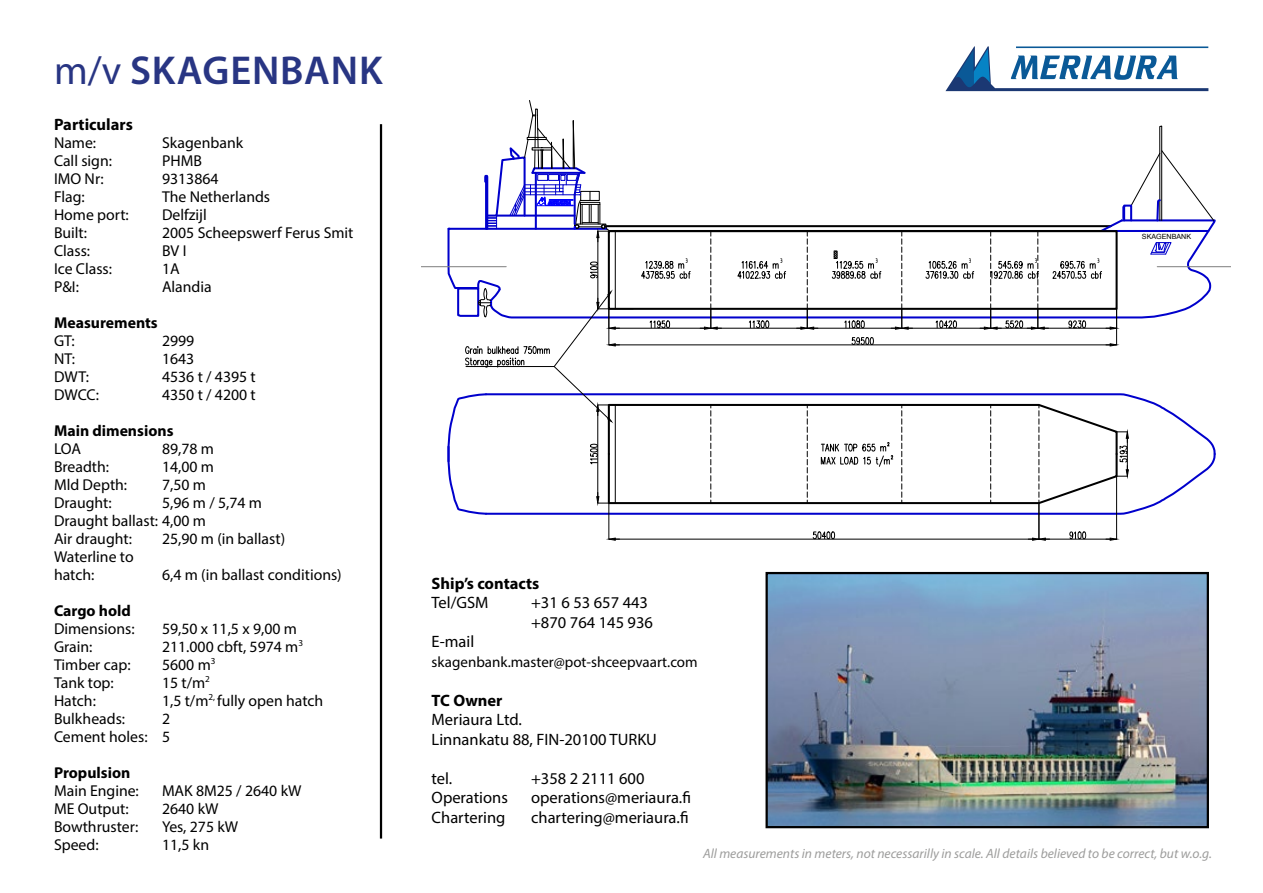
<style>
.page{position:relative;width:1263px;height:893px;background:#fff}
.page>*{position:absolute;margin:0;border:0;box-sizing:border-box;transform-origin:0 0}
.t1{font:600 40.5px "Myriad Pro";letter-spacing:.02em;color:#283583}
.t2{font:16.5px/19.5px "Myriad Pro";color:#000}
.t3{font:700 16.5px "Myriad Pro";color:#000}
.t4{font:15.75px/18px "Myriad Pro";color:#000}
.t5{font:700 15.75px "Myriad Pro";color:#000}
.t6{font:15px "Myriad Pro";color:#000}
.t7{font:italic 13.5px "Myriad Pro";color:#9d9d9c}
.t8{font:11.4px "ISOCPEUR";color:#000;scale:.7 1}
.t9{font:7.2px "Arial";color:#000}
.s1{font-weight:400}
</style>
<div class="page">
<img style="left:768px;top:575px;width:438px;height:250px">
<div style="left:765px;top:572px;width:444px;height:256px;border:2px solid #000"></div>
<hr style="left:380px;top:124px;width:2px;height:714px;background:#000">
<hr style="left:1157px;top:266px;width:73px;height:1px;background:#808080">
<hr style="left:421px;top:266px;width:85px;height:1px;background:#808080">
<hr style="left:609px;top:503px;width:1px;height:36px;background:#000">
<hr style="left:615px;top:539px;width:417px;height:1px;background:#000">
<svg style="left:608px;top:537px;width:11px;height:4px"></svg>
<svg style="left:812px;top:531px;width:23px;height:8px"></svg>
<hr style="left:1039px;top:503px;width:1px;height:36px;background:#000">
<hr style="left:1116px;top:476px;width:1px;height:63px;background:#000">
<hr style="left:1045px;top:539px;width:65px;height:1px;background:#000">
<svg style="left:1028px;top:537px;width:21px;height:4px"></svg>
<svg style="left:1106px;top:537px;width:11px;height:4px"></svg>
<svg style="left:1069px;top:531px;width:17px;height:8px"></svg>
<svg style="left:446px;top:46px;width:769px;height:470px"></svg>
<h1 class="t1" style="left:54px;top:45px;width:330px"><span class="s1">m/v</span> SKAGENBANK</h1>
<p class="t3" style="left:54px;top:113px;width:80px">Particulars</p>
<p class="t4" style="left:54px;top:133px;width:44px">Name:</p>
<p class="t4" style="left:162px;top:133px;width:83px">Skagenbank</p>
<p class="t4" style="left:54px;top:151px;width:60px">Call sign:</p>
<p class="t4" style="left:162px;top:151px;width:41px">PHMB</p>
<p class="t4" style="left:54px;top:169px;width:51px">IMO Nr:</p>
<p class="t4" style="left:162px;top:169px;width:58px">9313864</p>
<p class="t4" style="left:54px;top:187px;width:32px">Flag:</p>
<p class="t4" style="left:162px;top:187px;width:110px">The Netherlands</p>
<p class="t4" style="left:54px;top:205px;width:76px">Home port:</p>
<p class="t4" style="left:162px;top:205px;width:46px">Delfzijl</p>
<p class="t4" style="left:54px;top:223px;width:35px">Built:</p>
<p class="t4" style="left:162px;top:223px;width:193px">2005 Scheepswerf Ferus Smit</p>
<p class="t4" style="left:54px;top:241px;width:38px">Class:</p>
<p class="t4" style="left:162px;top:241px;width:26px">BV I</p>
<p class="t4" style="left:54px;top:259px;width:60px">Ice Class:</p>
<p class="t4" style="left:162px;top:259px;width:19px">1A</p>
<p class="t4" style="left:54px;top:277px;width:26px">P&amp;I:</p>
<p class="t4" style="left:162px;top:277px;width:51px">Alandia</p>
<p class="t5" style="left:54px;top:312px;width:105px">Measurements</p>
<p class="t4" style="left:54px;top:331px;width:22px">GT:</p>
<p class="t4" style="left:162px;top:331px;width:34px">2999</p>
<p class="t4" style="left:54px;top:349px;width:23px">NT:</p>
<p class="t4" style="left:162px;top:349px;width:34px">1643</p>
<p class="t4" style="left:54px;top:367px;width:37px">DWT:</p>
<p class="t4" style="left:162px;top:367px;width:95px">4536 t / 4395 t</p>
<p class="t4" style="left:54px;top:385px;width:47px">DWCC:</p>
<p class="t4" style="left:162px;top:385px;width:95px">4350 t / 4200 t</p>
<p class="t5" style="left:54px;top:420px;width:121px">Main dimensions</p>
<p class="t4" style="left:54px;top:439px;width:29px">LOA</p>
<p class="t4" style="left:162px;top:439px;width:54px">89,78 m</p>
<p class="t4" style="left:54px;top:457px;width:57px">Breadth:</p>
<p class="t4" style="left:162px;top:457px;width:54px">14,00 m</p>
<p class="t4" style="left:54px;top:475px;width:75px">Mld Depth:</p>
<p class="t4" style="left:162px;top:475px;width:45px">7,50 m</p>
<p class="t4" style="left:54px;top:493px;width:59px">Draught:</p>
<p class="t4" style="left:54px;top:493px;width:210px;text-indent:108px">5,96 m / 5,74 m<br>Draught ballast: 4,00 m<br>Air draught:</p>
<p class="t4" style="left:162px;top:529px;width:125px">25,90 m (in ballast)</p>
<p class="t4" style="left:54px;top:547px;width:81px">Waterline to hatch:</p>
<p class="t4" style="left:162px;top:565px;width:181px">6,4 m (in ballast conditions)</p>
<p class="t5" style="left:54px;top:600px;width:78px">Cargo hold</p>
<p class="t4" style="left:54px;top:619px;width:82px">Dimensions:</p>
<p class="t4" style="left:162px;top:619px;width:136px">59,50 x 11,5 x 9,00 m</p>
<p class="t4" style="left:54px;top:637px;width:40px">Grain:</p>
<p class="t4" style="left:162px;top:637px;width:143px">211.000 cbft, 5974 m<sup>3</sup></p>
<p class="t4" style="left:54px;top:655px;width:78px">Timber cap:</p>
<p class="t4" style="left:162px;top:655px;width:55px">5600 m<sup>3</sup></p>
<p class="t4" style="left:54px;top:673px;width:61px">Tank top:</p>
<p class="t4" style="left:162px;top:673px;width:49px">15 t/m<sup>2</sup></p>
<p class="t4" style="left:54px;top:691px;width:43px">Hatch:</p>
<p class="t4" style="left:162px;top:691px;width:163px">1,5 t/m<sup>2,</sup> fully open hatch</p>
<p class="t4" style="left:54px;top:709px;width:73px">Bulkheads:</p>
<p class="t4" style="left:54px;top:709px;width:118px;text-align:right">2<br>Cement holes: 5</p>
<p class="t5" style="left:54px;top:762px;width:78px">Propulsion</p>
<p class="t4" style="left:54px;top:781px;width:86px">Main Engine:</p>
<p class="t4" style="left:162px;top:781px;width:141px">MAK 8M25 / 2640 kW</p>
<p class="t4" style="left:54px;top:799px;width:76px">ME Output:</p>
<p class="t4" style="left:162px;top:799px;width:58px">2640 kW</p>
<p class="t4" style="left:54px;top:817px;width:86px">Bowthruster:</p>
<p class="t4" style="left:162px;top:817px;width:78px">Yes, 275 kW</p>
<p class="t4" style="left:54px;top:835px;width:46px">Speed:</p>
<p class="t4" style="left:162px;top:835px;width:49px">11,5 kn</p>
<p class="t8" style="left:685px;top:257px;width:6px">³</p>
<p class="t8" style="left:780px;top:257px;width:6px">³</p>
<p class="t8" style="left:875px;top:257px;width:6px">³</p>
<p class="t8" style="left:969px;top:257px;width:6px">³</p>
<p class="t8" style="left:1035px;top:257px;width:6px">³</p>
<p class="t8" style="left:1097px;top:257px;width:6px">³</p>
<p class="t9" style="left:1142px;top:232px;width:51px">SKAGENBANK</p>
<p class="t3" style="left:432px;top:572px;width:109px">Ship’s contacts</p>
<p class="t2" style="left:432px;top:592px;width:58px">Tel/GSM</p>
<p class="t2" style="left:531px;top:592px;width:123px">+31 6 53 657 443 +870 764 145 936</p>
<p class="t2" style="left:432px;top:631px;width:44px">E-mail</p>
<p class="t6" style="left:432px;top:652px;width:268px">skagenbank.master@pot-shceepvaart.com</p>
<p class="t3" style="left:432px;top:689px;width:72px">TC Owner</p>
<p class="t2" style="left:432px;top:709px;width:227px">Meriaura Ltd.<br>Linnankatu 88, FIN-20100 TURKU</p>
<p class="t2" style="left:432px;top:768px;width:22px">tel.</p>
<p class="t2" style="left:531px;top:768px;width:115px">+358 2 2111 600</p>
<p class="t2" style="left:432px;top:787px;width:78px">Operations</p>
<p class="t2" style="left:531px;top:787px;width:161px">operations@meriaura.fi</p>
<p class="t2" style="left:432px;top:807px;width:75px">Chartering</p>
<p class="t2" style="left:531px;top:807px;width:159px">chartering@meriaura.fi</p>
<p class="t7" style="left:703px;top:845px;width:510px">All measurements in meters, not necessarilly in scale. All details believed to be correct, but w.o.g.</p>
</div>
